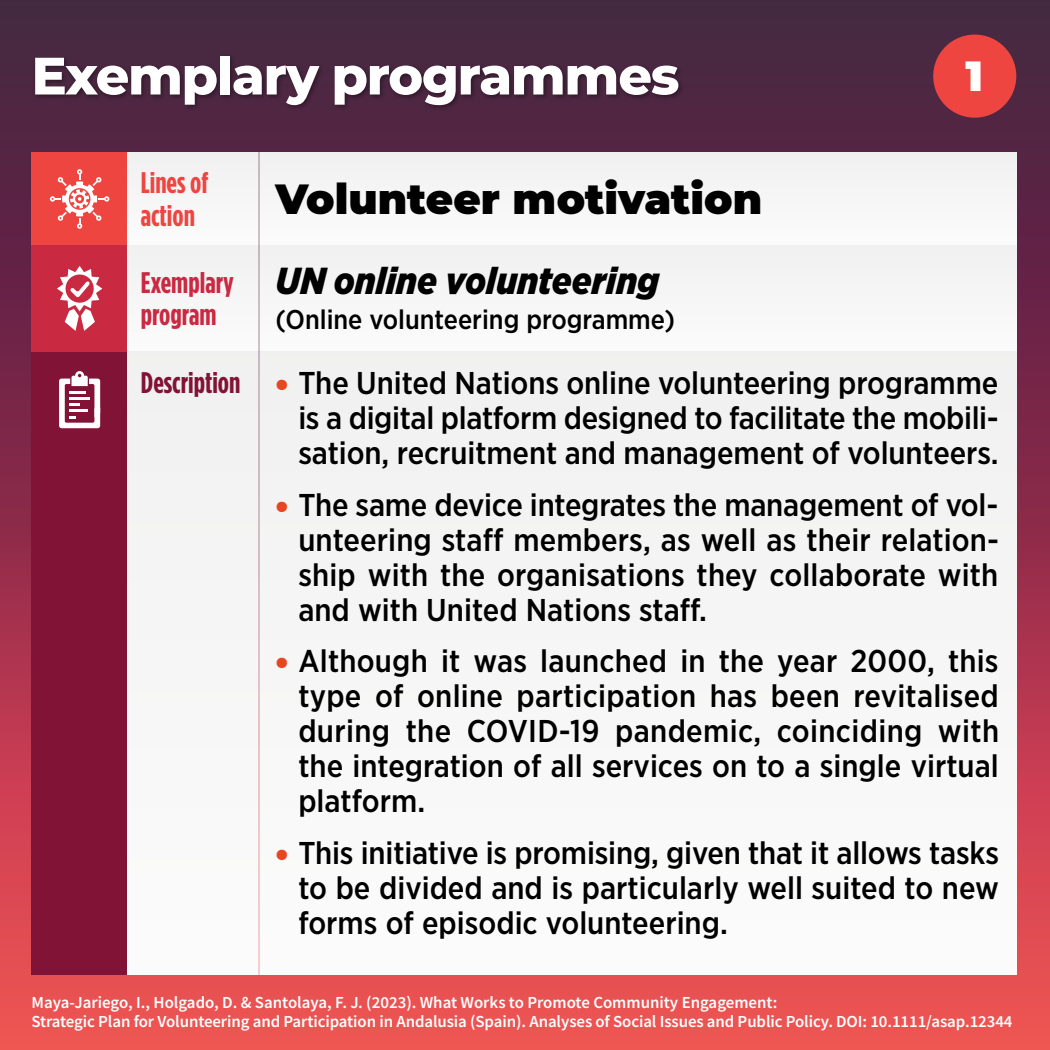
<style>
.page{position:relative;width:1050px;height:1050px;background:#fff}
.page>*{position:absolute;margin:0;border:0;box-sizing:border-box;transform-origin:0 0}
.t1{font:800 52.5px "Montserrat";letter-spacing:-.025em;color:#fff}
.t2{font:900 42px "Montserrat";color:#000}
.t3{font:900 42px "Montserrat";color:#fff}
.t4{font:italic 900 37.62px "Gotham Narrow";color:#000}
.t5{font:500 31.5px/35px "Gotham Narrow";color:#000;text-align:justify}
.t6{font:700 29.75px/32.4px "Gotham Condensed";color:#c92941}
.t7{font:700 29.75px/32.4px "Gotham Condensed";color:#ee4540}
.t8{font:700 29.75px "Gotham Condensed";color:#811336}
.t9{font:500 27.12px "Gotham Narrow";color:#000}
.t10{font:600 16.8px/19.2px "Source Sans Pro";letter-spacing:-.005em;color:#fff}
.s1{font-family:"Montserrat";font-weight:900;color:#e84521}
</style>
<div class="page">
<div style="left:0;top:0;width:1050px;height:1050px;background:linear-gradient(to bottom,#3b1f44,#f4505b)"></div>
<div style="left:32px;top:153px;width:96px;height:92px;background:#ee4540"></div>
<div style="left:32px;top:245px;width:96px;height:107px;background:#c92941"></div>
<div style="left:32px;top:352px;width:96px;height:623px;background:#811336"></div>
<div style="left:128px;top:153px;width:130px;height:92px;background:#f6f6f6"></div>
<div style="left:128px;top:245px;width:130px;height:107px;background:#f6f6f6"></div>
<div style="left:128px;top:352px;width:130px;height:623px;background:#f6f6f6"></div>
<div style="left:258px;top:153px;width:758px;height:92px;background:#f6f6f6"></div>
<div style="left:258px;top:245px;width:758px;height:107px;background:#f6f6f6"></div>
<div style="left:258px;top:352px;width:758px;height:623px;background:#f6f6f6"></div>
<div style="left:32px;top:53px;width:653px;height:58px;background:#000;opacity:.4"></div>
<svg style="left:258px;top:152px;width:2px;height:823px;background:#dabfc6"></svg>
<div style="left:933px;top:35px;width:83px;height:83px;background:#ee4540;border-radius:50%"></div>
<svg style="left:57px;top:266px;width:45px;height:65px"></svg>
<svg style="left:50px;top:169px;width:59px;height:60px"></svg>
<svg style="left:59px;top:371px;width:41px;height:57px"></svg>
<h1 class="t1" style="left:32px;top:37px;width:650px">Exemplary programmes</h1>
<h2 class="t3" style="left:966px;top:44px;width:19px">1</h2>
<p class="t7" style="left:141px;top:166px;width:69px">Lines of action</p>
<p class="t6" style="left:141px;top:266px;width:95px">Exemplary program</p>
<p class="t8" style="left:141px;top:365px;width:101px">Description</p>
<h2 class="t2" style="left:276px;top:167px;width:488px">Volunteer motivation</h2>
<p class="t4" style="left:276px;top:256px;width:385px">UN online volunteering</p>
<p class="t9" style="left:276px;top:302px;width:401px">(Online volunteering programme)</p>
<p class="t5" style="left:298px;top:365px;width:702px;text-indent:-23px"><span class="s1">•</span> The United Nations online volunteering programme is a digital platform designed to facilitate the mobili&shy;sation, recruitment and management of volunteers.</p>
<p class="t5" style="left:298px;top:487px;width:702px;text-indent:-23px"><span class="s1">•</span> The same device integrates the management of vol&shy;unteering staff members, as well as their relation&shy;ship with the organisations they collaborate with and with United Nations staff.</p>
<p class="t5" style="left:298px;top:643px;width:702px;text-indent:-23px"><span class="s1">•</span> Although it was launched in the year 2000, this type of online participation has been revitalised during the COVID-19 pandemic, coinciding with the integration of all services on to a single virtual platform.</p>
<p class="t5" style="left:298px;top:835px;width:702px;text-indent:-23px"><span class="s1">•</span> This initiative is promising, given that it allows tasks to be divided and is particularly well suited to new forms of episodic volunteering.</p>
<p class="t10" style="left:32px;top:993px;width:983px">Maya-Jariego, I., Holgado, D. &amp; Santolaya, F. J. (2023). What Works to Promote Community Engagement:<br>Strategic Plan for Volunteering and Participation in Andalusia (Spain). Analyses of Social Issues and Public Policy. DOI: 10.1111/asap.12344</p>
</div>
